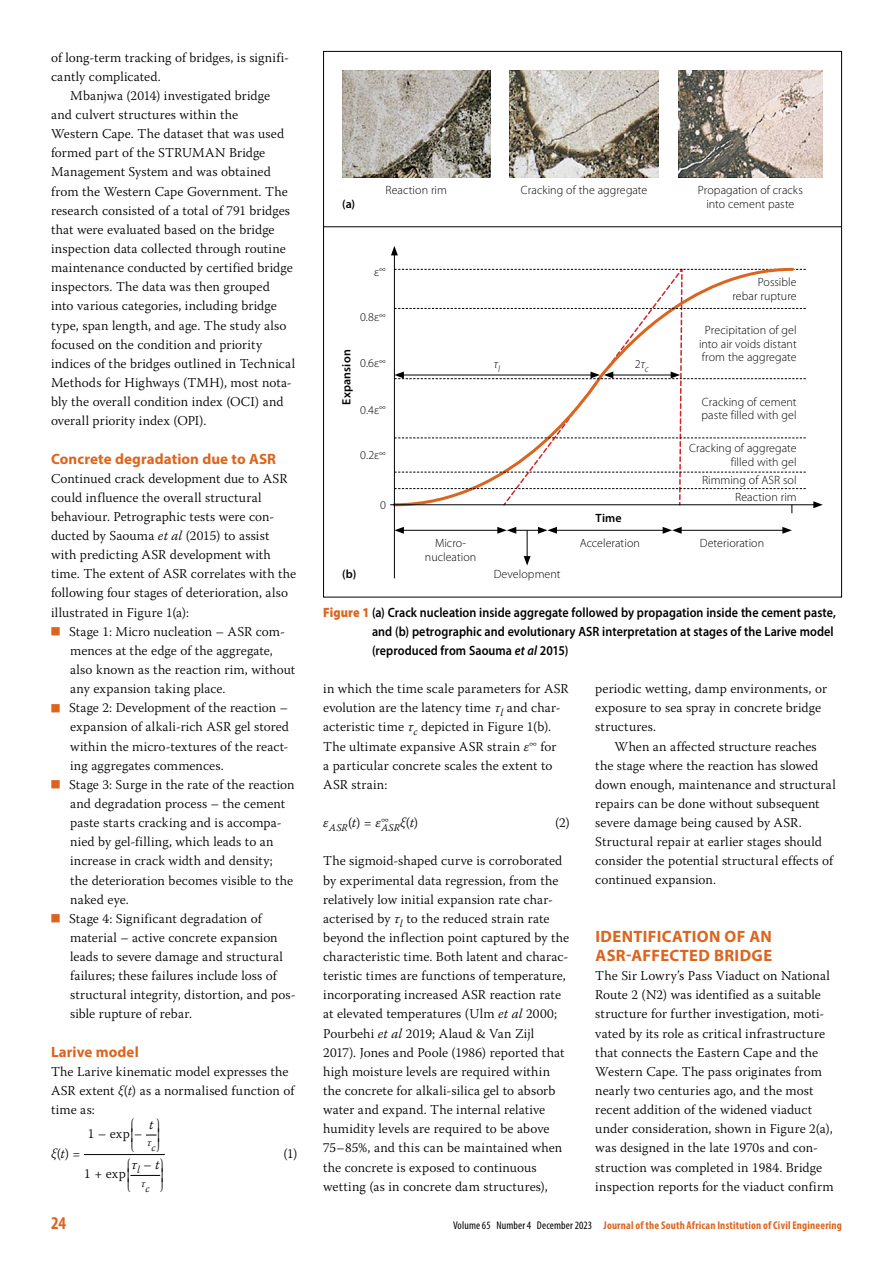
<style>
.page{position:relative;width:893px;height:1263px;background:#fff}
.page>*{position:absolute;margin:0;border:0;box-sizing:border-box;transform-origin:0 0}
.t1{font:700 condensed 18px "Myriad Pro";color:#dc651e}
.t2{font:700 16.5px/19.2px "Myriad Pro";letter-spacing:.025em;color:#dc651e}
.t3{font:700 15px "Myriad Pro";letter-spacing:.005em;color:#dc651e}
.t4{font:300 13.5px/19.2px "Warnock Pro";letter-spacing:.01em;color:#000}
.t5{font:600 13.5px/19.2px "Myriad Pro";letter-spacing:.005em;color:#000;scale:.9 1}
.t6{font:italic 300 13.5px "Warnock Pro";color:#000}
.t7{font:13.5px/10.2px "XITS Math";color:#000;text-align:justify;scale:.5 1}
.t8{font:300 12px/13.5px "Myriad Pro";letter-spacing:.005em;color:#000;text-align:center}
.t9{font:600 12px "Myriad Pro";letter-spacing:.01em;color:#000}
.t10{font:italic 300 12px "Myriad Pro";color:#000}
.t11{font:700 condensed 11.25px "Myriad Pro";color:#dc651e}
.t12{font:italic 300 10.5px "Warnock Pro";color:#000}
.s1{font-style:italic}
.s2{font-style:normal}
.s3{font-weight:900;color:#dc651e}
.s4{font-weight:400;color:#000}
</style>
<div class="page">
<hr style="left:84px;top:1154px;width:81px;height:1px;background:#000">
<hr style="left:130px;top:1175px;width:30px;height:1px;background:#000">
<img style="left:342px;top:70px;width:148px;height:108px">
<img style="left:509px;top:70px;width:150px;height:108px">
<img style="left:678px;top:70px;width:145px;height:108px">
<svg style="left:391px;top:246px;width:7px;height:9px"></svg>
<svg style="left:813px;top:501px;width:10px;height:7px"></svg>
<hr style="left:394px;top:505px;width:1px;height:73px;background:#000">
<hr style="left:401px;top:530px;width:99px;height:1px;background:#000">
<svg style="left:394px;top:527px;width:10px;height:7px"></svg>
<hr style="left:555px;top:530px;width:110px;height:1px;background:#000">
<hr style="left:679px;top:530px;width:106px;height:1px;background:#000">
<svg style="left:663px;top:527px;width:19px;height:7px"></svg>
<svg style="left:782px;top:527px;width:10px;height:7px"></svg>
<svg style="left:390px;top:265px;width:416px;height:248px"></svg>
<svg style="left:497px;top:527px;width:60px;height:39px"></svg>
<hr style="left:323px;top:226px;width:519px;height:1px;background:#000">
<p class="t4" style="left:51px;top:47px;width:240px">of long-term tracking of bridges, is signifi&shy;cantly complicated.</p>
<p class="t4" style="left:51px;top:86px;width:246px;text-indent:19px">Mbanjwa (2014) investigated bridge<br>and culvert structures within the<br>Western Cape. The dataset that was used formed part of the STRUMAN Bridge Management System and was obtained from the Western Cape Government. The research consisted of a total of 791 bridges that were evaluated based on the bridge inspection data collected through routine maintenance conducted by certified bridge inspectors. The data was then grouped into various categories, including bridge type, span length, and age. The study also focused on the condition and priority indices of the bridges outlined in Technical Methods for Highways (TMH), most nota&shy;bly the overall condition index (OCI) and overall priority index (OPI).</p>
<p class="t3" style="left:51px;top:449px;width:227px">Concrete degradation due to ASR</p>
<p class="t4" style="left:51px;top:468px;width:247px">Continued crack development due to ASR could influence the overall structural behaviour. Petrographic tests were con&shy;ducted by Saouma <span class="s1">et al</span> (2015) to assist with predicting ASR development with time. The extent of ASR correlates with the following four stages of deterioration, also illustrated in Figure 1(a):</p>
<p class="t4" style="left:69px;top:621px;width:228px">Stage 1: Micro nucleation – ASR com&shy;mences at the edge of the aggregate, also known as the reaction rim, without any expansion taking place.<br>Stage 2: Development of the reaction – expansion of alkali-rich ASR gel stored within the micro-textures of the react&shy;ing aggregates commences.<br>Stage 3: Surge in the rate of the reaction and degradation process – the cement paste starts cracking and is accompa&shy;nied by gel-filling, which leads to an increase in crack width and density;<br>the deterioration becomes visible to the naked eye.<br>Stage 4: Significant degradation of material – active concrete expansion leads to severe damage and structural failures; these failures include loss of structural integrity, distortion, and pos&shy;sible rupture of rebar.</p>
<p class="t3" style="left:51px;top:1042px;width:89px">Larive model</p>
<p class="t4" style="left:51px;top:1061px;width:245px">The Larive kinematic model expresses the<br>ASR extent <span class="s1">ξ</span>(<span class="s1">t</span>) as a normalised function of time as:</p>
<p class="t4" style="left:51px;top:1143px;width:31px"><span class="s1">ξ</span>(<span class="s1">t</span>) =</p>
<p class="t7" style="left:157px;top:1122px;width:10px">⎫ ⎪ ⎭</p>
<p class="t6" style="left:149px;top:1116px;width:6px">t</p>
<p class="t12" style="left:147px;top:1136px;width:6px">τ</p>
<p class="t12" style="left:151px;top:1141px;width:6px">c</p>
<p class="t4" style="left:88px;top:1124px;width:56px">1 – exp –</p>
<p class="t4" style="left:283px;top:1143px;width:16px">(1)</p>
<p class="t7" style="left:160px;top:1162px;width:10px">⎫ ⎪ ⎭</p>
<p class="t6" style="left:131px;top:1156px;width:30px">τ<sub>l</sub> <span class="s2">–</span> t</p>
<p class="t12" style="left:141px;top:1177px;width:6px">τ</p>
<p class="t12" style="left:145px;top:1182px;width:6px">c</p>
<p class="t4" style="left:84px;top:1164px;width:43px">1 + exp</p>
<p class="t9" style="left:342px;top:196px;width:14px">(a)</p>
<p class="t8" style="left:386px;top:183px;width:63px">Reaction rim</p>
<p class="t8" style="left:521px;top:183px;width:128px">Cracking of the aggregate</p>
<p class="t8" style="left:698px;top:183px;width:106px">Propagation of cracks into cement paste</p>
<p class="t8" style="left:374px;top:265px;width:13px">ε<sup>∞</sup></p>
<p class="t8" style="left:360px;top:310px;width:27px">0.8ε<sup>∞</sup></p>
<p class="t8" style="left:360px;top:356px;width:27px">0.6ε<sup>∞</sup></p>
<p class="t8" style="left:360px;top:403px;width:27px">0.4ε<sup>∞</sup></p>
<p class="t8" style="left:360px;top:448px;width:27px">0.2ε<sup>∞</sup></p>
<p class="t9" style="left:339px;top:405px;width:56px;rotate:-90deg">Expansion</p>
<p class="t9" style="left:342px;top:567px;width:16px">(b)</p>
<p class="t8" style="left:380px;top:498px;width:7px">0</p>
<p class="t10" style="left:494px;top:357px;width:8px">τ<sub>l</sub></p>
<p class="t8" style="left:635px;top:358px;width:15px">2<span class="s1">τ</span><sub>c</sub></p>
<p class="t9" style="left:595px;top:510px;width:28px">Time</p>
<p class="t8" style="left:732px;top:275px;width:66px;text-align:right">Possible rebar rupture</p>
<p class="t8" style="left:699px;top:323px;width:99px">Precipitation of gel into air voids distant from the aggregate</p>
<p class="t8" style="left:701px;top:395px;width:97px;text-align:left">Cracking of cement paste filled with gel</p>
<p class="t8" style="left:689px;top:441px;width:109px;text-align:right">Cracking of aggregate filled with gel</p>
<p class="t8" style="left:702px;top:472px;width:96px;line-height:16.4px;text-align:right">Rimming of ASR sol<br>Reaction rim</p>
<p class="t8" style="left:425px;top:536px;width:53px">Micro&shy;nucleation</p>
<p class="t8" style="left:580px;top:536px;width:62px">Acceleration</p>
<p class="t8" style="left:700px;top:536px;width:66px">Deterioration</p>
<p class="t8" style="left:494px;top:567px;width:68px">Development</p>
<p class="t5" style="left:372px;top:602px;width:517px;text-indent:-49px"><span class="s3">Figure 1</span> (a) Crack nucleation inside aggregate followed by propagation inside the cement paste, and (b) petrographic and evolutionary ASR interpretation at stages of the Larive model (reproduced from Saouma <span class="s1">et al</span> 2015)</p>
<p class="t4" style="left:323px;top:679px;width:247px">in which the time scale parameters for ASR evolution are the latency time <span class="s1">τ</span><sub>l</sub> and char&shy;acteristic time <span class="s1">τ</span><sub>c</sub> depicted in Figure 1(b).<br>The ultimate expansive ASR strain <span class="s1">ε</span><sup>∞</sup> for<br>a particular concrete scales the extent to ASR strain:</p>
<p class="t6" style="left:323px;top:814px;width:67px">ε<sub>ASR</sub><span class="s2">(</span>t<span class="s2">) =</span> ε<sup>∞</sup></p>
<p class="t12" style="left:381px;top:821px;width:38px">ASR<sup>ξ</sup><sup>(</sup><sup>t</sup><sup>)</sup></p>
<p class="t4" style="left:555px;top:813px;width:16px">(2)</p>
<p class="t4" style="left:323px;top:851px;width:248px">The sigmoid-shaped curve is corroborated by experimental data regression, from the relatively low initial expansion rate char&shy;acterised by <span class="s1">τ</span><sub>l</sub> to the reduced strain rate beyond the inflection point captured by the characteristic time. Both latent and charac&shy;teristic times are functions of temperature, incorporating increased ASR reaction rate at elevated temperatures (Ulm <span class="s1">et al</span> 2000; Pourbehi <span class="s1">et al</span> 2019; Alaud &amp; Van Zijl 2017). Jones and Poole (1986) reported that high moisture levels are required within the concrete for alkali-silica gel to absorb water and expand. The internal relative humidity levels are required to be above 75–85%, and this can be maintained when the concrete is exposed to continuous wetting (as in concrete dam structures),</p>
<p class="t4" style="left:595px;top:679px;width:233px">periodic wetting, damp environments, or exposure to sea spray in concrete bridge structures.</p>
<p class="t4" style="left:595px;top:736px;width:242px;text-indent:19px">When an affected structure reaches the stage where the reaction has slowed down enough, maintenance and structural repairs can be done without subsequent severe damage being caused by ASR.<br>Structural repair at earlier stages should consider the potential structural effects of continued expansion.</p>
<p class="t2" style="left:595px;top:926px;width:178px">IDENTIFICATION OF AN<br>ASR-AFFECTED BRIDGE</p>
<p class="t4" style="left:595px;top:966px;width:240px">The Sir Lowry’s Pass Viaduct on National Route 2 (N2) was identified as a suitable structure for further investigation, moti&shy;vated by its role as critical infrastructure that connects the Eastern Cape and the Western Cape. The pass originates from nearly two centuries ago, and the most recent addition of the widened viaduct under consideration, shown in Figure 2(a), was designed in the late 1970s and con&shy;struction was completed in 1984. Bridge inspection reports for the viaduct confirm</p>
<h1 class="t1" style="left:51px;top:1212px;width:17px">24</h1>
<p class="t11" style="left:453px;top:1218px;width:390px"><span class="s4">Volume 65 Number 4 December 2023</span> Journal of the South African Institution of Civil Engineering</p>
</div>
